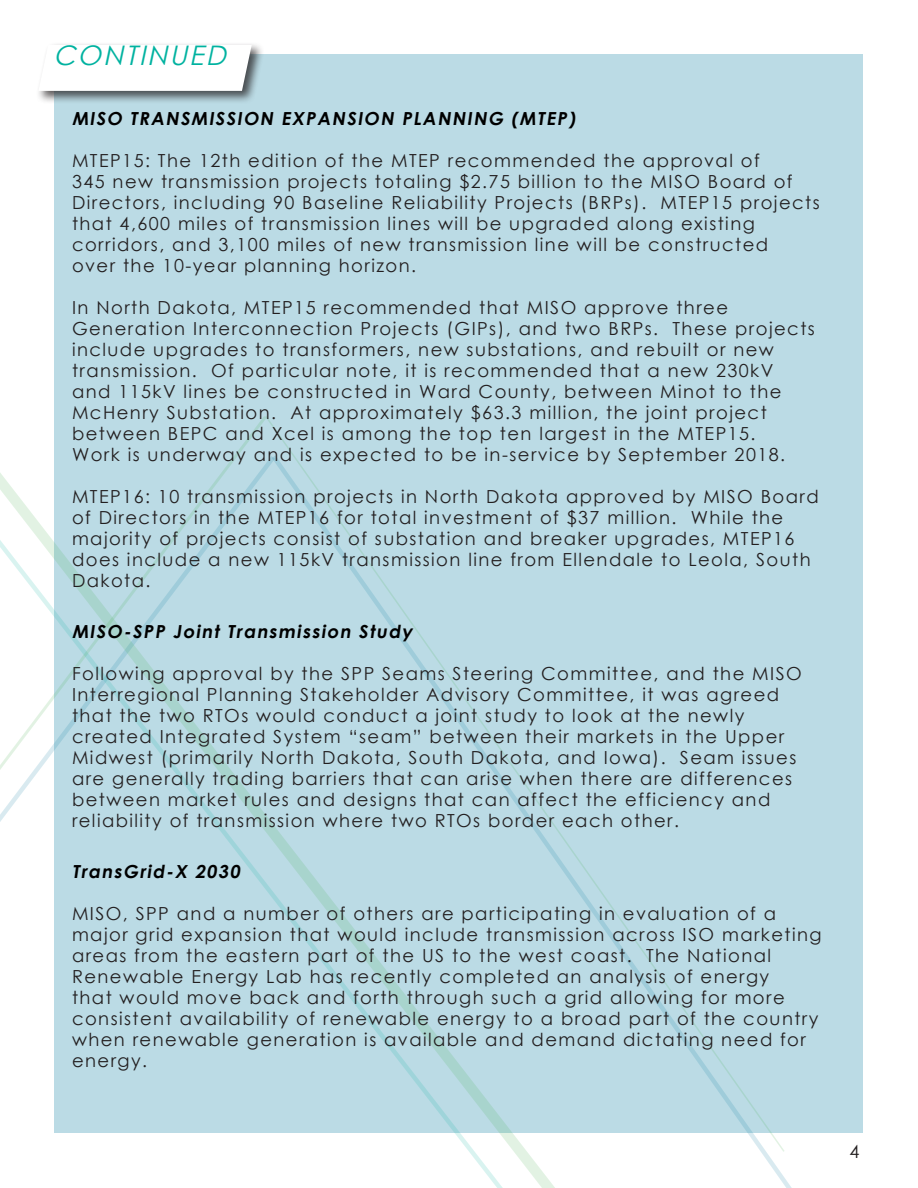
<style>
.page{position:relative;width:918px;height:1188px;background:#fff}
.page>*{position:absolute;margin:0;border:0;box-sizing:border-box;transform-origin:0 0}
.t1{font:italic 27px "Century Gothic";color:#00b2a0}
.t2{font:18px/21px "Century Gothic";letter-spacing:.08em;color:#231f20}
.t3{font:700 18px "Century Gothic";color:#000}
</style>
<div class="page">
<div style="left:54px;top:55px;width:808px;height:1078px;background:#bbdbe5"></div>
<svg style="left:268px;top:419px;width:516px;height:734px"></svg>
<svg style="left:0;top:416px;width:268px;height:476px"></svg>
<div style="left:36px;top:42px;width:229px;height:62px;background:#231f20;opacity:.75"></div>
<div style="left:38px;top:45px;width:214px;height:46px;background:#fff"></div>
<p class="t1" style="left:53px;top:37px;width:182px">CONTINUED</p>
<p class="t3" style="left:72px;top:104px;width:508px">MISO TRANSMISSION EXPANSION PLANNING (MTEP)</p>
<p class="t2" style="left:72px;top:149px;width:749px">MTEP15: The 12th edition of the MTEP recommended the approval of<br>345 new transmission projects totaling $2.75 billion to the MISO Board of Directors, including 90 Baseline Reliability Projects (BRPs). MTEP15 projects that 4,600 miles of transmission lines will be upgraded along existing corridors, and 3,100 miles of new transmission line will be constructed<br>over the 10-year planning horizon.</p>
<p class="t2" style="left:72px;top:296px;width:744px">In North Dakota, MTEP15 recommended that MISO approve three Generation Interconnection Projects (GIPs), and two BRPs. These projects include upgrades to transformers, new substations, and rebuilt or new transmission. Of particular note, it is recommended that a new 230kV and 115kV lines be constructed in Ward County, between Minot to the McHenry Substation. At approximately $63.3 million, the joint project between BEPC and Xcel is among the top ten largest in the MTEP15.<br>Work is underway and is expected to be in-service by September 2018.</p>
<p class="t2" style="left:72px;top:485px;width:748px">MTEP16: 10 transmission projects in North Dakota approved by MISO Board of Directors in the MTEP16 for total investment of $37 million. While the majority of projects consist of substation and breaker upgrades, MTEP16 does include a new 115kV transmission line from Ellendale to Leola, South Dakota.</p>
<p class="t3" style="left:72px;top:618px;width:345px">MISO-SPP Joint Transmission Study</p>
<p class="t2" style="left:72px;top:663px;width:731px">Following approval by the SPP Seams Steering Committee, and the MISO Interregional Planning Stakeholder Advisory Committee, it was agreed that the two RTOs would conduct a joint study to look at the newly created Integrated System “seam” between their markets in the Upper Midwest (primarily North Dakota, South Dakota, and Iowa). Seam issues are generally trading barriers that can arise when there are differences between market rules and designs that can affect the efficiency and reliability of transmission where two RTOs border each other.</p>
<p class="t3" style="left:72px;top:857px;width:173px">TransGrid-X 2030</p>
<p class="t2" style="left:72px;top:902px;width:751px">MISO, SPP and a number of others are participating in evaluation of a major grid expansion that would include transmission across ISO marketing areas from the eastern part of the US to the west coast. The National Renewable Energy Lab has recently completed an analysis of energy<br>that would move back and forth through such a grid allowing for more consistent availability of renewable energy to a broad part of the country when renewable generation is available and demand dictating need for energy.</p>
<p class="t2" style="left:850px;top:1141px;width:11px">4</p>
</div>
